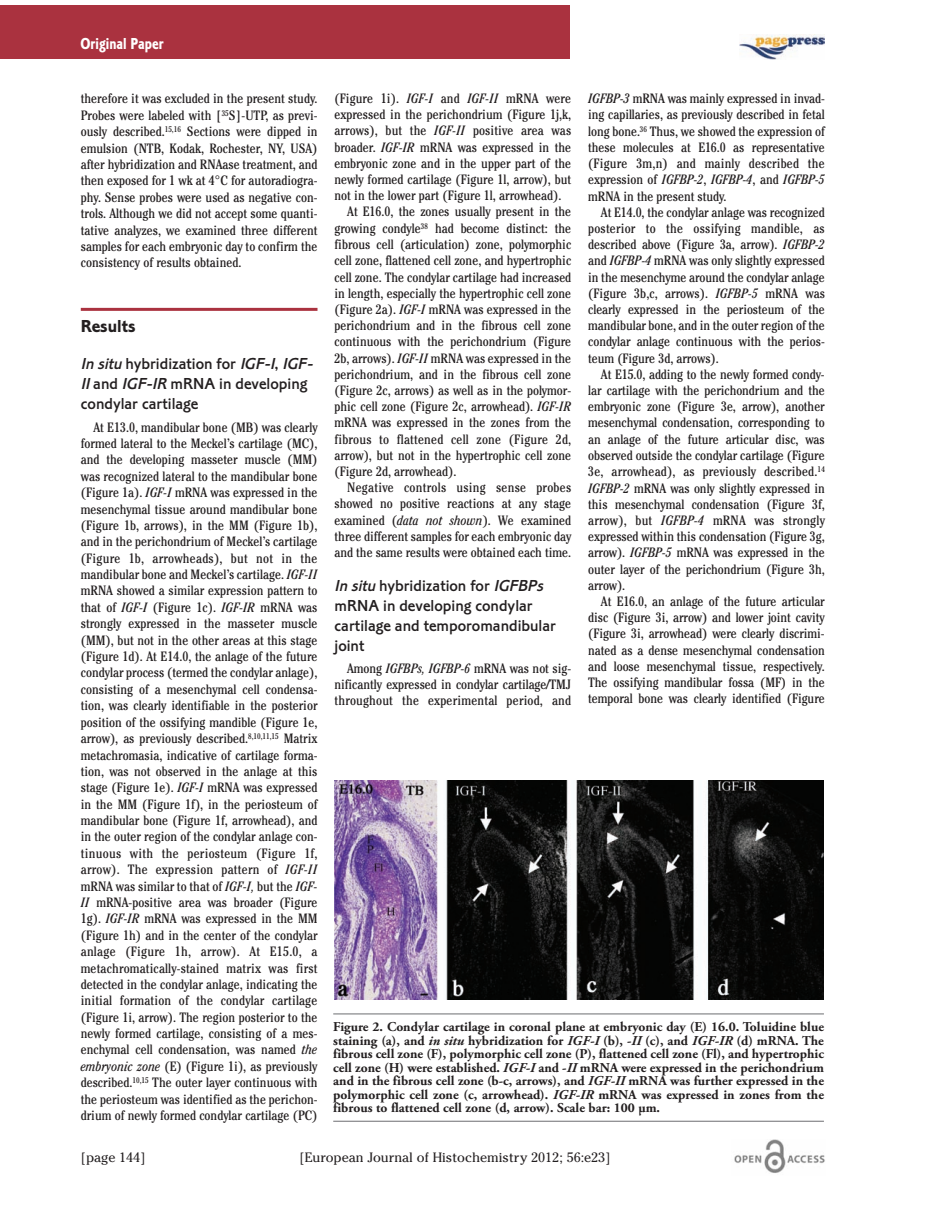
<style>
.page{position:relative;width:927px;height:1225px;background:#fff}
.page>*{position:absolute;margin:0;border:0;box-sizing:border-box;transform-origin:0 0}
.t1{font:18px "Corinthian Bold Plain";color:#231f20}
.t2{font:16.5px/19.8px "Corinthian Medium Plain";color:#231f20}
.t3{font:16.5px "Corinthian Bold Condensed Plain";color:#fff}
.t4{font:condensed 13.5px/16.4px "Cheltenham";color:#231f20;text-align:justify}
.t5{font:700 13.5px/13.5px "Adobe Garamond Pro";color:#231f20;text-align:justify}
.t6{font:13.5px "Cheltenham";color:#231f20}
.t7{font:condensed 13.5px "Cheltenham";letter-spacing:.02em;color:#231f20}
.s1{font-style:italic}
</style>
<div class="page">
<div style="left:0;top:6px;width:570px;height:53px;background:#aa323f"></div>
<hr style="left:81px;top:308px;width:236px;height:3px;background:#aa323f">
<img style="left:734px;top:1140px;width:91px;height:33px">
<img style="left:740px;top:34px;width:84px;height:26px">
<img style="left:334px;top:780px;width:490px;height:219px">
<hr style="left:333px;top:1013px;width:491px;height:1px;background:#6c6d70">
<hr style="left:333px;top:1120px;width:491px;height:1px;background:#6c6d70">
<p class="t3" style="left:80px;top:38px;width:85px">Original Paper</p>
<p class="t4" style="left:81px;top:91px;width:238px">therefore it was excluded in the present study.<br>Probes were labeled with [<sup>35</sup>S]-UTP, as previ&shy;ously described.<sup>15,16</sup> Sections were dipped in emulsion (NTB, Kodak, Rochester, NY, USA) after hybridization and RNAase treatment, and then exposed for 1 wk at 4°C for autoradiogra&shy;phy. Sense probes were used as negative con&shy;trols. Although we did not accept some quanti&shy;tative analyzes, we examined three different samples for each embryonic day to confirm the consistency of results obtained.</p>
<h1 class="t1" style="left:81px;top:320px;width:56px">Results</h1>
<p class="t2" style="left:81px;top:355px;width:236px"><span class="s1">In situ</span>hybridization for <span class="s1">IGF-I</span>, <span class="s1">IGF-<br>II</span>and <span class="s1">IGF-IR</span> mRNA in developing condylar cartilage</p>
<p class="t4" style="left:81px;top:420px;width:238px;text-indent:13px">At E13.0, mandibular bone (MB) was clearly formed lateral to the Meckel’s cartilage (MC), and the developing masseter muscle (MM) was recognized lateral to the mandibular bone (Figure 1a). <span class="s1">IGF-I</span> mRNA was expressed in the mesenchymal tissue around mandibular bone (Figure 1b, arrows), in the MM (Figure 1b), and in the perichondrium of Meckel’s cartilage (Figure 1b, arrowheads), but not in the mandibular bone and Meckel’s cartilage. <span class="s1">IGF-II </span>mRNA showed a similar expression pattern to that of <span class="s1">IGF-I</span> (Figure 1c). <span class="s1">IGF-IR</span> mRNA was strongly expressed in the masseter muscle (MM), but not in the other areas at this stage (Figure 1d). At E14.0, the anlage of the future condylar process (termed the condylar anlage), consisting of a mesenchymal cell condensa&shy;tion, was clearly identifiable in the posterior position of the ossifying mandible (Figure 1e, arrow), as previously descri bed.<sup>8,10,11,15</sup> Matrix metachromasia, indicative of cartilage forma&shy;tion, was not observed in the anlage at this stage (Figure 1e). <span class="s1">IGF-I</span> mRNA was expressed in the MM (Figure 1f), in the periosteum of mandibular bone (Figure 1f, arrowhead), and in the outer region of the condylar anlage con&shy;tinuous with the periosteum (Figure 1f, arrow). The expression pattern of <span class="s1">IGF-II </span>mRNA was similar to that of <span class="s1">IGF-I,</span> but the <span class="s1">IGF-II</span> mRNA-positive area was broader (Figure 1g). <span class="s1">IGF-IR</span> mRNA was expressed in the MM (Figure 1h) and in the center of the condylar anlage (Figure 1h, arrow). At E15.0, a metachromatically-stained matrix was first detected in the condylar anlage, indicating the initial formation of the condylar cartilage (Figure 1i, arrow). The region posterior to the newly formed cartilage, consisting of a mes&shy;enchymal cell condensation, was named <span class="s1">the embryonic zone</span> (E) (Figure 1i), as previously described.<sup>10,15</sup> The outer layer continuous with the periosteum was identified as the perichon&shy;drium of newly formed condylar cartilage (PC)</p>
<p class="t4" style="left:334px;top:91px;width:238px">(Figure 1i). <span class="s1">IGF-I</span> and <span class="s1">IGF-II</span> mRNA were</p>
<p class="t4" style="left:334px;top:108px;width:238px">expressed in the perichondrium (Figure 1j,k,</p>
<p class="t4" style="left:334px;top:124px;width:238px">arrows), but the <span class="s1">IGF-II</span> positive area was</p>
<p class="t4" style="left:334px;top:140px;width:238px">broader. <span class="s1">IGF-IR</span> mRNA was expressed in the</p>
<p class="t4" style="left:334px;top:156px;width:238px">embryonic zone and in the upper part of the</p>
<p class="t4" style="left:334px;top:172px;width:238px">newly formed cartilage (Figure 1l, arrow), but</p>
<p class="t4" style="left:334px;top:189px;width:228px">not in the lower part (Figure 1l, arrowhead).</p>
<p class="t4" style="left:347px;top:205px;width:226px">At E16.0, the zones usually present in the</p>
<p class="t4" style="left:334px;top:221px;width:238px">growing condyle<sup>38</sup> had become distinct: the</p>
<p class="t4" style="left:334px;top:238px;width:238px">fibrous cell (articulation) zone, polymorphic</p>
<p class="t4" style="left:334px;top:254px;width:238px">cell zone, flattened cell zone, and hypertrophic</p>
<p class="t4" style="left:334px;top:270px;width:238px">cell zone. The condylar cartilage had increased</p>
<p class="t4" style="left:334px;top:286px;width:238px">in length, especially the hypertrophic cell zone</p>
<p class="t4" style="left:334px;top:302px;width:238px">(Figure 2a). <span class="s1">IGF-I</span> mRNA was expressed in the</p>
<p class="t4" style="left:334px;top:319px;width:238px">perichondrium and in the fibrous cell zone</p>
<p class="t4" style="left:334px;top:335px;width:238px">continuous with the perichondrium (Figure</p>
<p class="t4" style="left:334px;top:351px;width:238px">2b, arrows). <span class="s1">IGF-II</span> mRNA was expressed in the</p>
<p class="t4" style="left:334px;top:367px;width:238px">perichondrium, and in the fibrous cell zone</p>
<p class="t4" style="left:334px;top:383px;width:238px">(Figure 2c, arrows) as well as in the polymor-</p>
<p class="t4" style="left:334px;top:400px;width:238px">phic cell zone (Figure 2c, arrowhead). <span class="s1">IGF-IR</span></p>
<p class="t4" style="left:334px;top:416px;width:238px">mRNA was expressed in the zones from the</p>
<p class="t4" style="left:334px;top:432px;width:238px">fibrous to flattened cell zone (Figure 2d,</p>
<p class="t4" style="left:334px;top:448px;width:238px">arrow), but not in the hypertrophic cell zone</p>
<p class="t4" style="left:334px;top:464px;width:124px">(Figure 2d, arrowhead).</p>
<p class="t7" style="left:347px;top:483px;width:226px">Negative controls using sense probes</p>
<p class="t4" style="left:334px;top:497px;width:238px">showed no positive reactions at any stage</p>
<p class="t4" style="left:334px;top:513px;width:238px">examined (<span class="s1">data not shown</span>). We examined</p>
<p class="t4" style="left:334px;top:529px;width:238px">three different samples for each embryonic day</p>
<p class="t4" style="left:334px;top:545px;width:238px">and the same results were obtained each time.</p>
<p class="t2" style="left:334px;top:577px;width:223px"><span class="s1">In situ</span>hybridization for <span class="s1">IGFBPs </span>mRNA in developing condylar cartilage and temporomandibular joint</p>
<p class="t4" style="left:334px;top:661px;width:238px;text-indent:13px">Among <span class="s1">IGFBPs, IGFBP-6</span> mRNA was not sig&shy;nificantly expressed in condylar cartilage/TMJ throughout the experimental period, and</p>
<p class="t4" style="left:588px;top:92px;width:238px"><span class="s1">IGFBP-3</span> mRNA was mainly expressed in invad&shy;ing capillaries, as previously described in fetal long bone.<sup>36</sup> Thus, we showed the expression of these molecules at E16.0 as representative (Figure 3m,n) and mainly described the expression of <span class="s1">IGFBP-2</span>, <span class="s1">IGFBP-4</span>, and <span class="s1">IGFBP-5 </span>mRNA in the present study.</p>
<p class="t4" style="left:588px;top:205px;width:238px;text-indent:13px">At E14.0, the condylar anlage was recognized posterior to the ossifying mandible, as described above (Figure 3a, arrow). <span class="s1">IGFBP-2 </span>and <span class="s1">IGFBP-4</span> mRNA was only slightly expressed in the mesenchyme around the condylar anlage (Figure 3b,c, arrows). <span class="s1">IGFBP-5</span> mRNA was clearly expressed in the periosteum of the mandibular bone, and in the outer region of the condylar anlage continuous with the perios&shy;teum (Figure 3d, arrows).</p>
<p class="t4" style="left:588px;top:367px;width:238px;text-indent:13px">At E15.0, adding to the newly formed condy&shy;lar cartilage with the perichondrium and the embryonic zone (Figure 3e, arrow), another mesenchymal condensation, corresponding to an anlage of the future articular disc, was observed outside the condylar cartilage (Figure 3e, arrowhead), as previously described.<sup>14<br></sup><span class="s1">IGFBP-2</span> mRNA was only slightly expressed in this mesenchymal condensation (Figure 3f, arrow), but <span class="s1">IGFBP-4</span> mRNA was strongly expressed within this condensation (Figure 3g, arrow). <span class="s1">IGFBP-5</span> mRNA was expressed in the outer layer of the perichondrium (Figure 3h, arrow).</p>
<p class="t4" style="left:588px;top:594px;width:238px;text-indent:13px">At E16.0, an anlage of the future articular disc (Figure 3i, arrow) and lower joint cavity (Figure 3i, arrowhead) were clearly discrimi&shy;nated as a dense mesenchymal condensation and loose mesenchymal tissue, respectively.<br>The ossifying mandibular fossa (MF) in the temporal bone was clearly identified (Figure</p>
<p class="t5" style="left:333px;top:1021px;width:492px">Figure 2. Condylar cartilage in coronal plane at embryonic day (E) 16.0. Toluidine blue staining (a), and <span class="s1">in situ</span> hybridization for <span class="s1">IGF-I</span> (b), -<span class="s1">II</span> (c), and <span class="s1">IGF-IR</span> (d) mRNA. The fibrous cell zone (F), polymorphic cell zone (P), flattened cell zone (Fl), and hypertrophic cell zone (H) were established. <span class="s1">IGF-I</span> and -<span class="s1">II</span> mRNA were expressed in the perichondrium and in the fibrous cell zone (b-c, arrows), and <span class="s1">IGF-II</span> mRNA was further expressed in the polymorphic cell zone (c, arrowhead). <span class="s1">IGF-IR</span> mRNA was expressed in zones from the fibrous to flattened cell zone (d, arrow). Scale bar: 100 µm.</p>
<p class="t6" style="left:81px;top:1149px;width:66px">[page 144]</p>
<p class="t6" style="left:299px;top:1149px;width:313px">[European Journal of Histochemistry 2012; 56:e23]</p>
</div>
